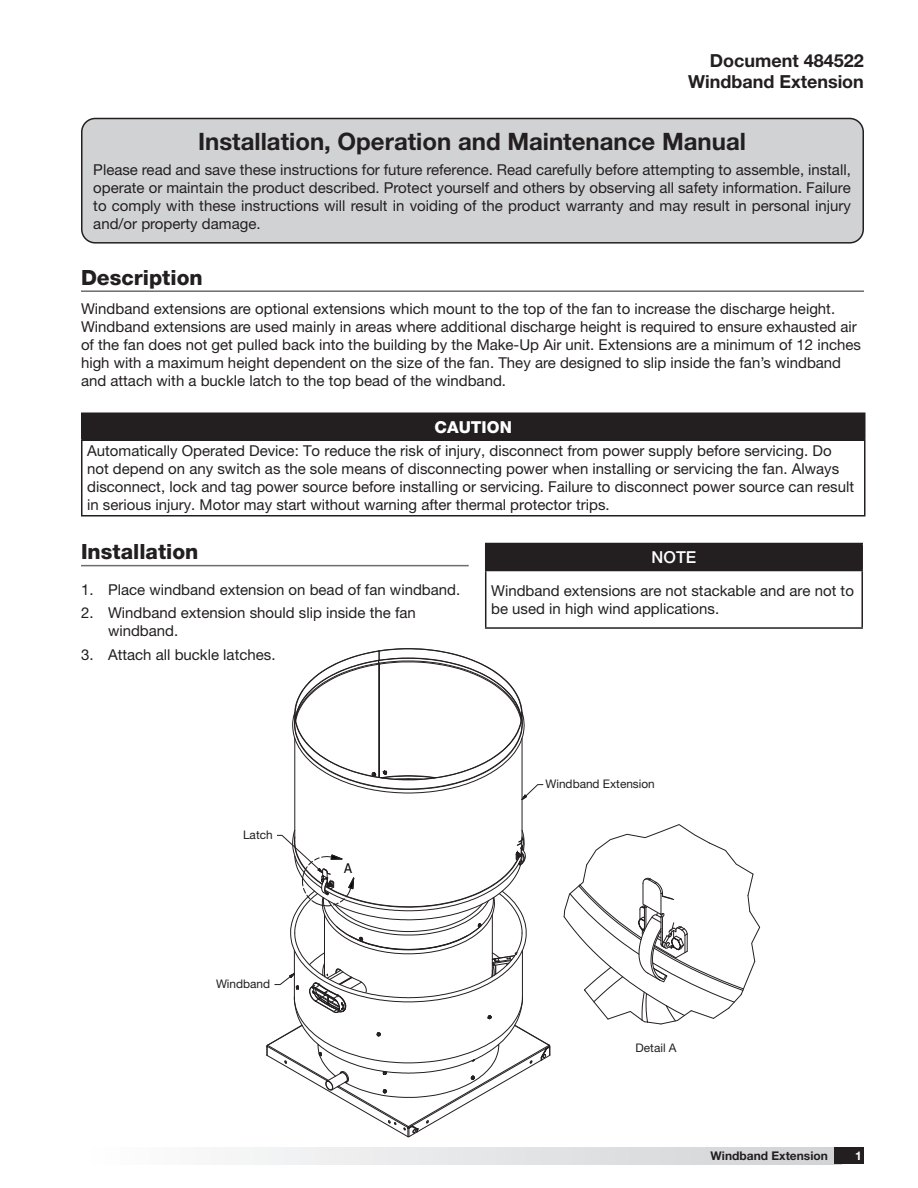
<style>
.page{position:relative;width:918px;height:1188px;background:#fff}
.page>*{position:absolute;margin:0;border:0;box-sizing:border-box;transform-origin:0 0}
.t1{font:700 24px "Helvetica Neue LT Std";color:#231f20}
.t2{font:800 21px "Helvetica Neue LT Std";color:#231f20}
.t3{font:700 18px/21.6px "Helvetica Neue LT Std";color:#231f20;text-align:right}
.t4{font:800 16.5px "Helvetica Neue LT Std";color:#fff}
.t5{font:500 16.5px "Helvetica Neue LT Std";color:#fff}
.t6{font:15px/18px "Helvetica Neue LT Std";color:#231f20}
.t7{font:13.2px "Tahoma";color:#040503}
.t8{font:700 12px "Helvetica Neue LT Std";color:#231f20}
.t9{font:700 12px "Helvetica Neue LT Std";color:#fff}
.t10{font:11.85px "Helvetica Neue LT Std";color:#231f20}
.t11{font:8.85px "Tahoma";color:#040503}
</style>
<div class="page">
<div style="left:81px;top:1148px;width:760px;height:16px;background:linear-gradient(to right,#fefefe,#d0d2d4)"></div>
<div style="left:834px;top:1148px;width:30px;height:16px;background:#231f20"></div>
<div style="left:82px;top:118px;width:781px;height:125px;background:#d1d2d4;border-radius:14px"></div>
<div style="left:81px;top:118px;width:783px;height:126px;border:2px solid #231f20;border-radius:14px"></div>
<div style="left:82px;top:413px;width:783px;height:27px;background:#231f20"></div>
<hr style="left:81px;top:412px;width:785px;height:2px;background:#231f20">
<svg style="left:81px;top:414px;width:1px;height:26px"></svg>
<hr style="left:864px;top:414px;width:2px;height:26px;background:#231f20">
<hr style="left:81px;top:440px;width:785px;height:1px;background:#231f20">
<hr style="left:81px;top:441px;width:1px;height:74px;background:#231f20">
<hr style="left:864px;top:441px;width:2px;height:74px;background:#231f20">
<hr style="left:81px;top:515px;width:785px;height:2px;background:#231f20">
<hr style="left:81px;top:290px;width:783px;height:2px;background:#6c6d70">
<div style="left:486px;top:544px;width:376px;height:27px;background:#231f20"></div>
<hr style="left:485px;top:543px;width:378px;height:1px;background:#231f20">
<svg style="left:485px;top:544px;width:1px;height:26px"></svg>
<hr style="left:861px;top:544px;width:2px;height:26px;background:#231f20">
<hr style="left:485px;top:570px;width:378px;height:1px;background:#231f20">
<hr style="left:485px;top:571px;width:1px;height:56px;background:#231f20">
<hr style="left:861px;top:571px;width:2px;height:56px;background:#231f20">
<hr style="left:485px;top:627px;width:378px;height:2px;background:#231f20">
<hr style="left:81px;top:565px;width:388px;height:1px;background:#6c6d70">
<hr style="left:295px;top:738px;width:1px;height:103px;background:#231f20">
<hr style="left:522px;top:738px;width:1px;height:101px;background:#231f20">
<svg style="left:563px;top:824px;width:197px;height:201px"></svg>
<svg style="left:292px;top:648px;width:251px;height:153px"></svg>
<svg style="left:266px;top:829px;width:285px;height:308px"></svg>
<div style="left:216px;top:976px;width:57px;height:16px;background:#fff"></div>
<div style="left:216px;top:829px;width:60px;height:16px;background:#fff"></div>
<p class="t3" style="left:688px;top:49px;width:177px">Document 484522<br>Windband Extension</p>
<h1 class="t1" style="left:198px;top:126px;width:549px">Installation, Operation and Maintenance Manual</h1>
<p class="t6" style="left:93px;top:160px;width:759px;text-align:justify">Please read and save these instructions for future reference. Read carefully before attempting to assemble, install, operate or maintain the product described. Protect yourself and others by observing all safety information. Failure to comply with these instructions will result in voiding of the product warranty and may result in personal injury and/or property damage.</p>
<h2 class="t2" style="left:81px;top:265px;width:123px">Description</h2>
<p class="t6" style="left:81px;top:299px;width:781px">Windband extensions are optional extensions which mount to the top of the fan to increase the discharge height.<br>Windband extensions are used mainly in areas where additional discharge height is required to ensure exhausted air of the fan does not get pulled back into the building by the Make-Up Air unit. Extensions are a minimum of 12 inches high with a maximum height dependent on the size of the fan. They are designed to slip inside the fan’s windband and attach with a buckle latch to the top bead of the windband.</p>
<p class="t4" style="left:435px;top:417px;width:79px">CAUTION</p>
<p class="t6" style="left:87px;top:442px;width:768px">Automatically Operated Device: To reduce the risk of injury, disconnect from power supply before servicing. Do not depend on any switch as the sole means of disconnecting power when installing or servicing the fan. Always disconnect, lock and tag power source before installing or servicing. Failure to disconnect power source can result in serious injury. Motor may start without warning after thermal protector trips.</p>
<h2 class="t2" style="left:81px;top:540px;width:119px">Installation</h2>
<p class="t6" style="left:81px;top:580px;width:381px">1. Place windband extension on bead of fan windband.</p>
<p class="t6" style="left:108px;top:604px;width:309px;text-indent:-27px">2. Windband extension should slip inside the fan windband.</p>
<p class="t6" style="left:81px;top:645px;width:196px">3. Attach all buckle latches.</p>
<p class="t5" style="left:652px;top:547px;width:46px">NOTE</p>
<p class="t6" style="left:491px;top:581px;width:364px">Windband extensions are not stackable and are not to be used in high wind applications.</p>
<p class="t10" style="left:243px;top:828px;width:31px">Latch</p>
<p class="t11" style="left:249px;top:829px;width:27px">LATCH</p>
<p class="t10" style="left:216px;top:976px;width:56px">Windband</p>
<p class="t11" style="left:228px;top:979px;width:47px">WINDBAND</p>
<p class="t7" style="left:344px;top:859px;width:9px">A</p>
<p class="t10" style="left:545px;top:777px;width:111px">Windband Extension</p>
<p class="t11" style="left:545px;top:779px;width:96px">WINDBAND EXTENSION</p>
<p class="t10" style="left:636px;top:1041px;width:43px">Detail A</p>
<p class="t8" style="left:711px;top:1148px;width:119px">Windband Extension</p>
<p class="t9" style="left:855px;top:1148px;width:8px">1</p>
</div>
